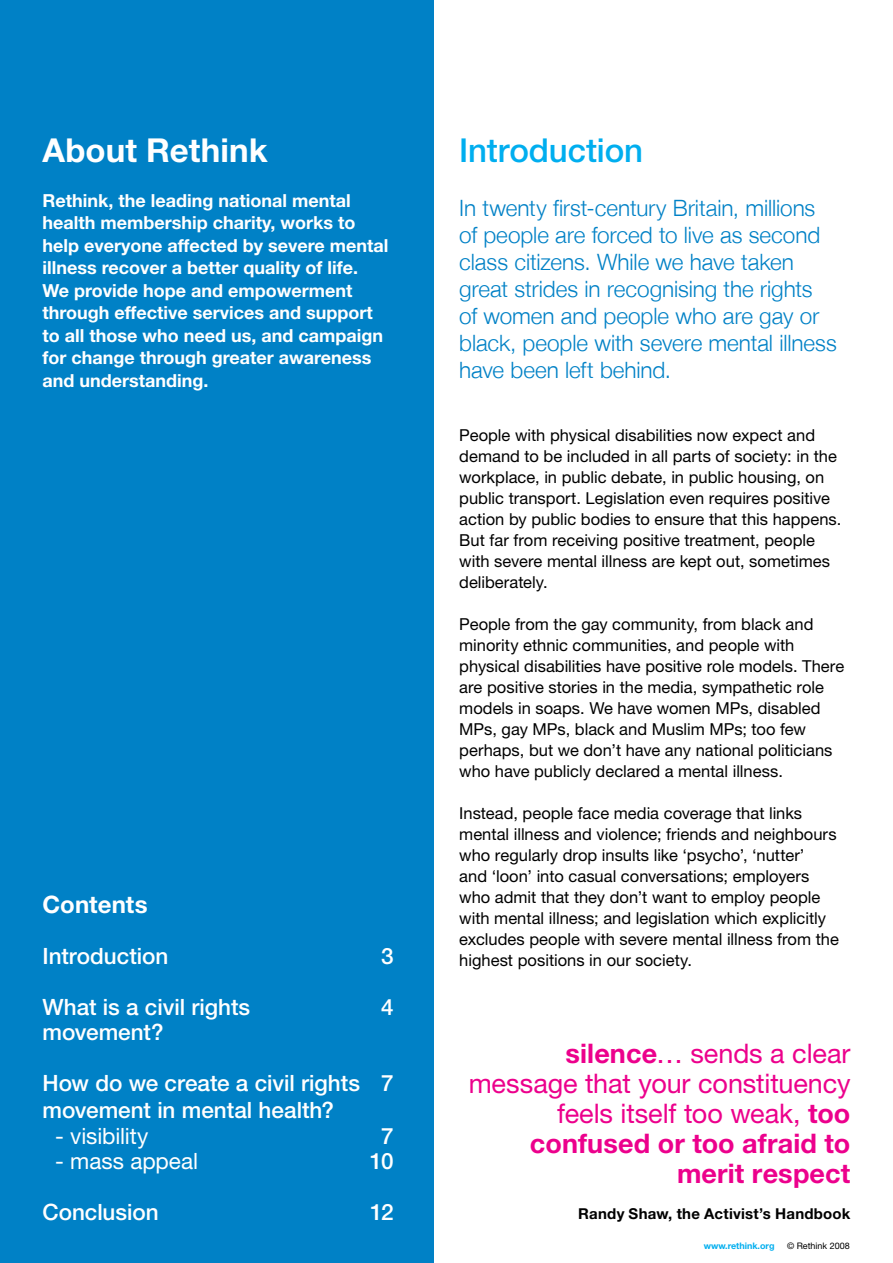
<style>
.page{position:relative;width:893px;height:1263px;background:#fff}
.page>*{position:absolute;margin:0;border:0;box-sizing:border-box;transform-origin:0 0}
.t1{font:700 33px "Helvetica Neue";color:#fff}
.t2{font:500 33px "Helvetica Neue";letter-spacing:-.005em;color:#00aeef}
.t3{font:27px/30px "Helvetica Neue";letter-spacing:-.005em;color:#ec008c;text-align:right}
.t4{font:700 24px "Helvetica Neue";color:#fff}
.t5{font:300 22.5px/27px "Helvetica Neue";letter-spacing:-.005em;color:#0081c6}
.t6{font:500 22.5px/27px "Helvetica Neue";letter-spacing:-.005em;color:#fff}
.t7{font:22.5px "Helvetica Neue";letter-spacing:-.005em;color:#fff}
.t8{font:700 18px/22.5px "Helvetica Neue";color:#fff}
.t9{font:16.5px/21px "Helvetica Neue";color:#000}
.t10{font:700 15px "Helvetica Neue";letter-spacing:.015em;color:#000}
.t11{font:700 9px "Helvetica Neue";color:#00aeef}
.t12{font:9px "Helvetica Neue";color:#000}
.s1{font-weight:700}
</style>
<div class="page">
<div style="left:0;top:0;width:434px;height:1263px;background:#0081c6"></div>
<h1 class="t1" style="left:43px;top:130px;width:227px">About Rethink</h1>
<p class="t8" style="left:43px;top:189px;width:348px">Rethink, the leading national mental health membership charity, works to help everyone affected by severe mental illness recover a better quality of life.<br>We provide hope and empowerment through effective services and support to all those who need us, and campaign for change through greater awareness and understanding.</p>
<h3 class="t4" style="left:43px;top:889px;width:107px">Contents</h3>
<h3 class="t6" style="left:43px;top:942px;width:127px">Introduction</h3>
<h3 class="t6" style="left:381px;top:942px;width:14px">3</h3>
<h3 class="t6" style="left:43px;top:993px;width:209px">What is a civil rights</h3>
<h3 class="t6" style="left:381px;top:993px;width:14px">4</h3>
<h3 class="t6" style="left:43px;top:1019px;width:123px">movement?</h3>
<h3 class="t6" style="left:43px;top:1070px;width:353px">How do we create a civil rights 7 movement in mental health?</h3>
<h3 class="t7" style="left:55px;top:1122px;width:95px">- visibility</h3>
<h3 class="t6" style="left:381px;top:1122px;width:14px">7</h3>
<h3 class="t7" style="left:55px;top:1148px;width:144px">- mass appeal</h3>
<h3 class="t6" style="left:370px;top:1148px;width:25px">10</h3>
<h3 class="t6" style="left:43px;top:1199px;width:118px">Conclusion</h3>
<h3 class="t6" style="left:370px;top:1199px;width:25px">12</h3>
<h1 class="t2" style="left:459px;top:130px;width:185px">Introduction</h1>
<p class="t5" style="left:459px;top:194px;width:379px">In twenty first-century Britain, millions of people are forced to live as second class citizens. While we have taken great strides in recognising the rights<br>of women and people who are gay or black, people with severe mental illness have been left behind.</p>
<p class="t9" style="left:459px;top:425px;width:384px">People with physical disabilities now expect and demand to be included in all parts of society: in the workplace, in public debate, in public housing, on public transport. Legislation even requires positive action by public bodies to ensure that this happens.<br>But far from receiving positive treatment, people with severe mental illness are kept out, sometimes deliberately.</p>
<p class="t9" style="left:459px;top:614px;width:386px">People from the gay community, from black and minority ethnic communities, and people with physical disabilities have positive role models. There are positive stories in the media, sympathetic role models in soaps. We have women MPs, disabled MPs, gay MPs, black and Muslim MPs; too few perhaps, but we don’t have any national politicians who have publicly declared a mental illness.</p>
<p class="t9" style="left:459px;top:803px;width:381px">Instead, people face media coverage that links mental illness and violence; friends and neighbours who regularly drop insults like ‘psycho’, ‘nutter’<br>and ‘loon’ into casual conversations; employers who admit that they don’t want to employ people with mental illness; and legislation which explicitly excludes people with severe mental illness from the highest positions in our society.</p>
<h2 class="t3" style="left:469px;top:1038px;width:383px"><span class="s1">silence</span>… sends a clear message that your constituency feels itself too weak, <span class="s1">too confused or too afraid to merit respect</span></h2>
<p class="t10" style="left:578px;top:1205px;width:274px">Randy Shaw, the Activist’s Handbook</p>
<p class="t11" style="left:704px;top:1240px;width:72px">www.rethink.org</p>
<p class="t12" style="left:787px;top:1240px;width:64px">© Rethink 2008</p>
</div>
